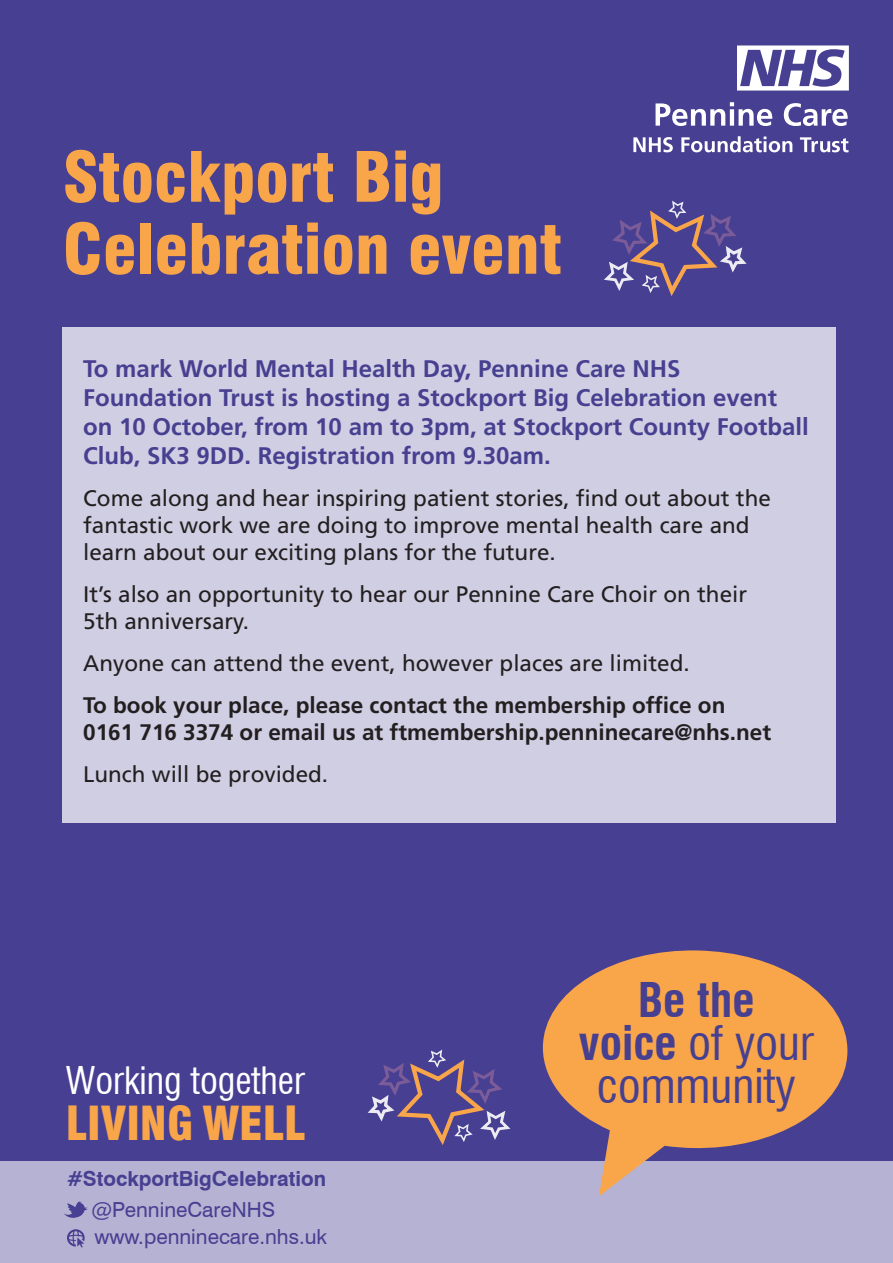
<style>
.page{position:relative;width:893px;height:1263px;background:#473f91}
.page>*{position:absolute;margin:0;border:0;box-sizing:border-box;transform-origin:0 0}
.t1{font:900 condensed 67.5px/72px "Swiss 721 BT";color:#f9a64a}
.Leaflet_cover_subhea{font:condensed 46.65px/42.6px "Swiss 721 BT";color:#474090;text-align:center}
.t2{font:900 condensed 45.75px "Swiss 721 BT";color:#f9a64a}
.t3{font:condensed 36.9px "Swiss 721 BT";color:#fff}
.t4{font:700 24px/28.8px "Frutiger LT Std";color:#474090}
.t5{font:22.5px/27px "Frutiger LT Std";color:#231f20}
.t6{font:700 22.5px/27px "Frutiger LT Std";color:#231f20}
.t7{font:20.7px "Swiss 721 BT";color:#473f91}
.t8{font:700 20.7px "Swiss 721 BT";color:#473f91}
.s1{font-size:37.35px}
.s2{font-weight:700}
</style>
<div class="page">
<svg style="left:633px;top:136px;width:216px;height:16px"></svg>
<svg style="left:656px;top:102px;width:192px;height:24px"></svg>
<svg style="left:737px;top:45px;width:112px;height:46px"></svg>
<div style="left:0;top:1161px;width:893px;height:102px;background:#b5b2d3"></div>
<svg style="left:543px;top:950px;width:305px;height:246px;fill:#f9a64a"></svg>
<svg style="left:64px;top:1201px;width:23px;height:17px"></svg>
<svg style="left:67px;top:1229px;width:18px;height:18px"></svg>
<div style="left:63px;top:327px;width:773px;height:496px;background:#d0cee3"></div>
<svg style="left:604px;top:200px;width:143px;height:96px"></svg>
<svg style="left:367px;top:1050px;width:144px;height:95px"></svg>
<p class="t1" style="left:63px;top:141px;width:501px">Stockport Big<br>Celebration event</p>
<p class="t4" style="left:83px;top:355px;width:727px">To mark World Mental Health Day, Pennine Care NHS Foundation Trust is hosting a Stockport Big Celebration event on 10 October, from 10 am to 3pm, at Stockport County Football Club, SK3 9DD. Registration from 9.30am.</p>
<p class="t5" style="left:83px;top:484px;width:689px">Come along and hear inspiring patient stories, find out about the fantastic work we are doing to improve mental health care and learn about our exciting plans for the future.</p>
<p class="t5" style="left:83px;top:580px;width:665px">It’s also an opportunity to hear our Pennine Care Choir on their<br>5th anniversary.</p>
<p class="t5" style="left:83px;top:649px;width:608px">Anyone can attend the event, however places are limited.</p>
<p class="t6" style="left:83px;top:691px;width:689px">To book your place, please contact the membership office on<br>0161 716 3374 or email us at ftmembership.penninecare@nhs.net</p>
<p class="t5" style="left:83px;top:760px;width:247px">Lunch will be provided.</p>
<p class="t3" style="left:66px;top:1058px;width:240px"><span class="s1">W</span>orking together</p>
<p class="t2" style="left:66px;top:1096px;width:241px">LIVING WELL</p>
<p class="t8" style="left:67px;top:1166px;width:261px">#StockportBigCelebration</p>
<p class="t7" style="left:94px;top:1224px;width:234px">www.penninecare.nhs.uk</p>
<p class="t7" style="left:91px;top:1197px;width:185px">@PennineCareNHS</p>
<p class="Leaflet_cover_subhea" style="left:579px;top:979px;width:236px"><span class="s2">Be the<br>voice</span> of your community</p>
</div>
